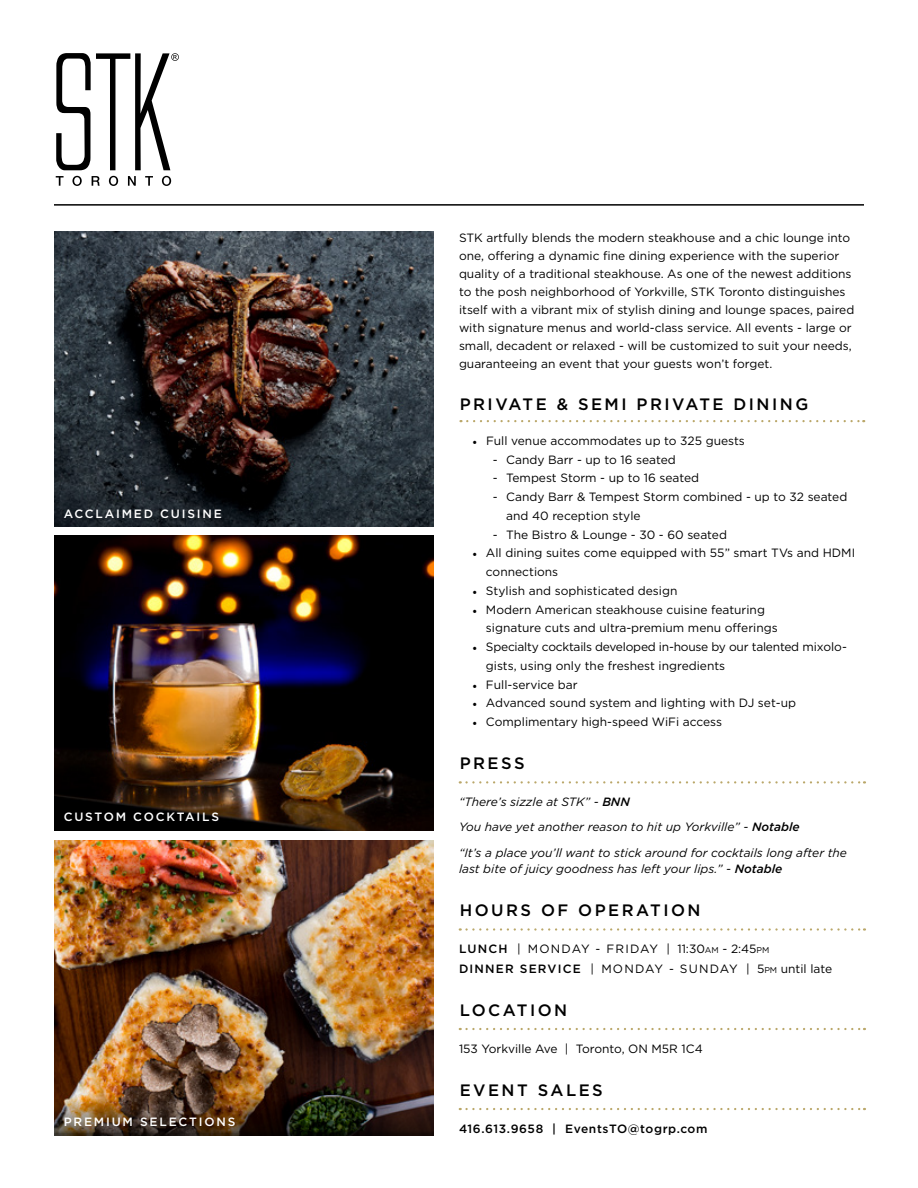
<style>
.page{position:relative;width:918px;height:1188px;background:#fff}
.page>*{position:absolute;margin:0;border:0;box-sizing:border-box;transform-origin:0 0}
.t1{font:500 16.5px "Gotham";letter-spacing:.15em;color:#000}
.t2{font:12px/18px "Gotham";color:#000}
.t3{font:italic 12px/25.5px "Gotham";color:#000}
.t4{font:12px/18.8px "Gotham";letter-spacing:-.02em;color:#000}
.t5{font:12px/19.5px "Gotham";letter-spacing:.055em;color:#000}
.t6{font:500 12px "Gotham";letter-spacing:.15em;color:#fff}
.t7{font:500 12px "Gotham";letter-spacing:.05em;color:#000}
.s1{font-family:"Minion Pro"}
.s2{font-weight:500}
.s3{font-size:8.4px}
</style>
<div class="page">
<img style="left:54px;top:841px;width:379px;height:250px">
<img style="left:54px;top:1091px;width:380px;height:45px">
<hr style="left:54px;top:204px;width:810px;height:2px;background:#000">
<svg style="left:467px;top:420px;width:397px;height:2px"></svg>
<img style="left:54px;top:231px;width:380px;height:295px">
<img style="left:54px;top:535px;width:380px;height:295px">
<svg style="left:460px;top:1108px;width:405px;height:2px"></svg>
<svg style="left:460px;top:928px;width:405px;height:3px"></svg>
<svg style="left:460px;top:1028px;width:405px;height:2px"></svg>
<svg style="left:460px;top:781px;width:405px;height:3px"></svg>
<svg style="left:56px;top:176px;width:8px;height:10px"></svg>
<svg style="left:72px;top:176px;width:10px;height:10px"></svg>
<svg style="left:92px;top:176px;width:8px;height:10px"></svg>
<svg style="left:109px;top:176px;width:9px;height:10px"></svg>
<svg style="left:128px;top:176px;width:8px;height:10px"></svg>
<svg style="left:145px;top:176px;width:8px;height:10px"></svg>
<svg style="left:162px;top:176px;width:9px;height:10px"></svg>
<svg style="left:56px;top:53px;width:123px;height:117px"></svg>
<p class="t6" style="left:64px;top:507px;width:160px">ACCLAIMED CUISINE</p>
<p class="t6" style="left:64px;top:810px;width:157px">CUSTOM COCKTAILS</p>
<p class="t6" style="left:64px;top:1115px;width:173px">PREMIUM SELECTIONS</p>
<p class="t2" style="left:459px;top:228px;width:397px">STK artfully blends the modern steakhouse and a chic lounge into one, offering a dynamic fine dining experience with the superior quality of a traditional steakhouse. As one of the newest additions to the posh neighborhood of Yorkville, STK Toronto distinguishes itself with a vibrant mix of stylish dining and lounge spaces, paired with signature menus and world-class service. All events - large or small, decadent or relaxed - will be customized to suit your needs, guaranteeing an event that your guests won’t forget.</p>
<h1 class="t1" style="left:460px;top:395px;width:350px">PRIVATE &amp; SEMI PRIVATE DINING</h1>
<p class="t2" style="left:472px;top:431px;width:274px"><span class="s1">•</span> Full venue accommodates up to 325 guests</p>
<p class="t2" style="left:493px;top:450px;width:185px">- Candy Barr - up to 16 seated</p>
<p class="t2" style="left:493px;top:469px;width:208px">- Tempest Storm - up to 16 seated</p>
<p class="t2" style="left:506px;top:487px;width:343px;line-height:18.8px;text-indent:-14px">- Candy Barr &amp; Tempest Storm combined - up to 32 seated and 40 reception style</p>
<p class="t2" style="left:493px;top:525px;width:236px">- The Bistro &amp; Lounge - 30 - 60 seated</p>
<p class="t2" style="left:486px;top:544px;width:371px;line-height:18.8px;text-indent:-14px"><span class="s1">•</span> All dining suites come equipped with 55” smart TVs and HDMI connections</p>
<p class="t2" style="left:472px;top:581px;width:206px"><span class="s1">•</span> Stylish and sophisticated design</p>
<p class="t2" style="left:486px;top:600px;width:293px;line-height:18.8px;text-indent:-14px"><span class="s1">•</span> Modern American steakhouse cuisine featuring signature cuts and ultra-premium menu offerings</p>
<p class="t4" style="left:486px;top:637px;width:362px;text-indent:-14px"><span class="s1">•</span> Specialty cocktails developed in-house by our talented mixolo&shy;gists, using only the freshest ingredients</p>
<p class="t2" style="left:472px;top:675px;width:107px"><span class="s1">•</span> Full-service bar</p>
<p class="t2" style="left:472px;top:694px;width:325px"><span class="s1">•</span> Advanced sound system and lighting with DJ set-up</p>
<p class="t2" style="left:472px;top:713px;width:251px"><span class="s1">•</span> Complimentary high-speed WiFi access</p>
<h1 class="t1" style="left:460px;top:754px;width:66px">PRESS</h1>
<p class="t3" style="left:459px;top:789px;width:390px">“There’s sizzle at STK” - <span class="s2">BNN<br></span>You have yet another reason to hit up Yorkville” - <span class="s2">Notable<br></span>“It’s a place you’ll want to stick around for cocktails long after the</p>
<p class="t3" style="left:459px;top:856px;width:325px">last bite of juicy goodness has left your lips.” - <span class="s2">Notable</span></p>
<h1 class="t1" style="left:460px;top:901px;width:242px">HOURS OF OPERATION</h1>
<p class="t5" style="left:459px;top:939px;width:375px"><span class="s2">LUNCH</span> | MONDAY - FRIDAY | 11:30<span class="s3">AM</span> - 2:45<span class="s3">PM<br></span><span class="s2">DINNER SERVICE</span> | MONDAY - SUNDAY | 5<span class="s3">PM</span> until late</p>
<h1 class="t1" style="left:460px;top:1000px;width:109px">LOCATION</h1>
<p class="t2" style="left:459px;top:1039px;width:245px">153 Yorkville Ave | Toronto, ON M5R 1C4</p>
<h1 class="t1" style="left:460px;top:1080px;width:145px">EVENT SALES</h1>
<p class="t7" style="left:459px;top:1122px;width:250px">416.613.9658 | EventsTO@togrp.com</p>
</div>
